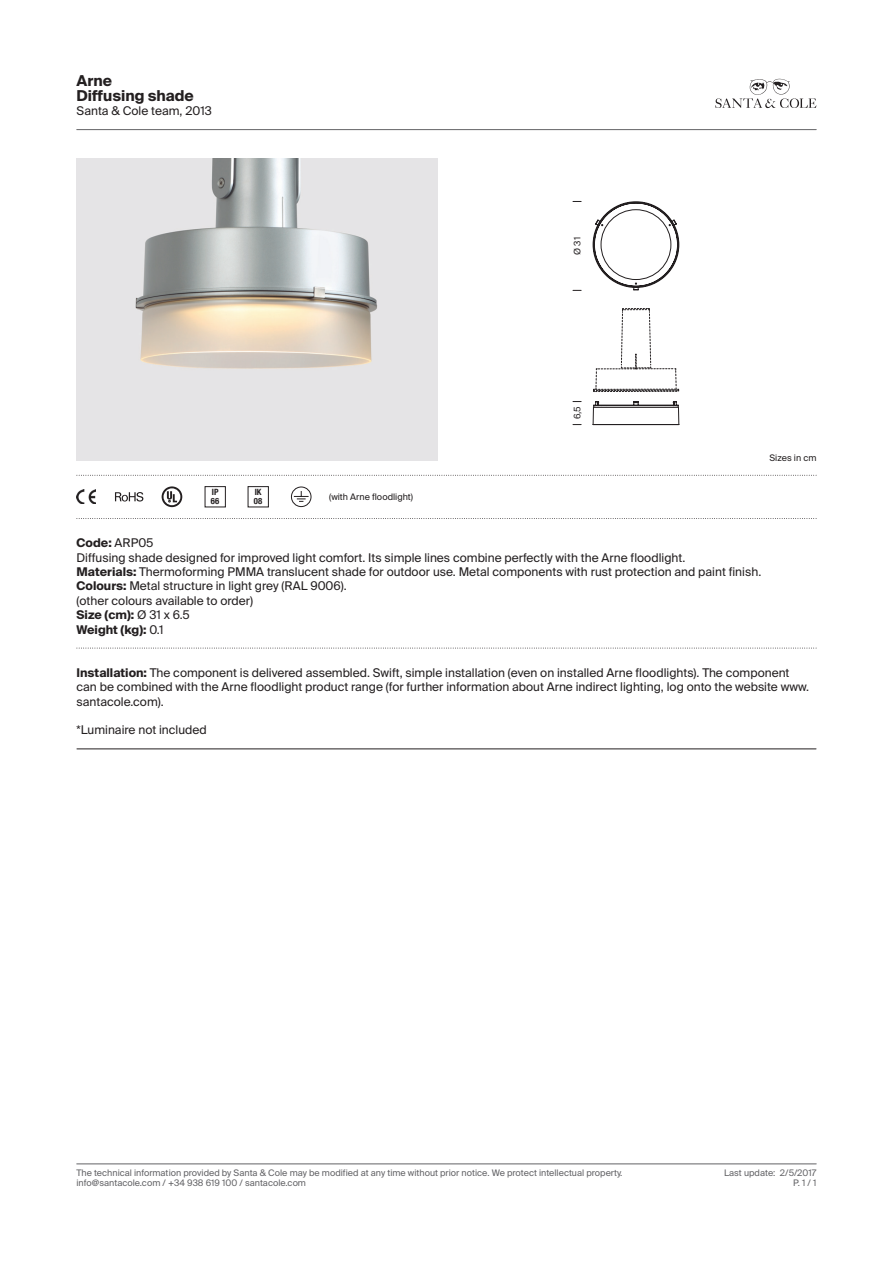
<style>
.page{position:relative;width:893px;height:1263px;background:#fff}
.page>*{position:absolute;margin:0;border:0;box-sizing:border-box;transform-origin:0 0}
.t1{font:700 15px/14.4px "Suisse Intl";color:#231f20}
.t2{font:12px/14.4px "Suisse Intl";color:#231f20}
.t3{font:9px/10.8px "Suisse Intl";color:#636366}
.t4{font:9px "Suisse Intl";color:#231f20}
.t5{font:700 condensed 8.55px/9px "Helvetica Neue";color:#231f20}
.s1{font-weight:700}
</style>
<div class="page">
<svg style="left:715px;top:79px;width:101px;height:29px"></svg>
<hr style="left:77px;top:129px;width:739px;height:1px;background:#636366">
<hr style="left:77px;top:1163px;width:739px;height:1px;background:#636366">
<img style="left:77px;top:158px;width:360px;height:303px">
<svg style="left:77px;top:475px;width:740px;height:1px"></svg>
<svg style="left:77px;top:518px;width:740px;height:1px"></svg>
<svg style="left:77px;top:648px;width:740px;height:1px"></svg>
<hr style="left:77px;top:748px;width:739px;height:1px;background:#231f20">
<img style="left:77px;top:490px;width:19px;height:14px">
<svg style="left:162px;top:486px;width:20px;height:21px"></svg>
<svg style="left:115px;top:492px;width:28px;height:9px"></svg>
<div style="left:291px;top:487px;width:20px;height:20px;border:1px solid #231f20;border-radius:50%"></div>
<svg style="left:294px;top:491px;width:15px;height:11px"></svg>
<svg style="left:593px;top:201px;width:86px;height:89px"></svg>
<svg style="left:593px;top:308px;width:86px;height:84px"></svg>
<svg style="left:593px;top:401px;width:86px;height:24px"></svg>
<hr style="left:593px;top:407px;width:85px;height:1px;background:#231f20">
<p class="t1" style="left:77px;top:74px;width:119px">Arne<br>Diffusing shade</p>
<p class="t2" style="left:77px;top:104px;width:137px">Santa &amp; Cole team, 2013</p>
<p class="t5" style="left:211px;top:487px;width:10px">IP<br>66</p>
<p class="t5" style="left:254px;top:487px;width:10px">IK<br>08</p>
<p class="t4" style="left:329px;top:492px;width:85px">(with Arne floodlight)</p>
<p class="t4" style="left:572px;top:255px;width:19px;rotate:-90deg">Ø 31</p>
<p class="t4" style="left:572px;top:419px;width:14px;rotate:-90deg">6,5</p>
<p class="t4" style="left:769px;top:452px;width:48px">Sizes in cm</p>
<p class="t2" style="left:77px;top:536px;width:686px"><span class="s1">Code:</span> ARP05<br>Diffusing shade designed for improved light comfort. Its simple lines combine perfectly with the Arne floodlight.<br><span class="s1">Materials:</span> Thermoforming PMMA translucent shade for outdoor use. Metal components with rust protection and paint finish.<br><span class="s1">Colours:</span> Metal structure in light grey (RAL 9006).<br>(other colours available to order)<br><span class="s1">Size (cm):</span> Ø 31 x 6.5<br><span class="s1">Weight (kg):</span> 0.1</p>
<p class="t2" style="left:77px;top:665px;width:734px"><span class="s1">Installation:</span> The component is delivered assembled. Swift, simple installation (even on installed Arne floodlights). The component can be combined with the Arne floodlight product range (for further information about Arne indirect lighting, log onto the website www. santacole.com).</p>
<p class="t2" style="left:77px;top:723px;width:132px">*Luminaire not included</p>
<p class="t3" style="left:77px;top:1167px;width:547px">The technical information provided by Santa &amp; Cole may be modified at any time without prior notice. We protect intellectual property. info@santacole.com / +34 938 619 100 / santacole.com</p>
<p class="t3" style="left:724px;top:1167px;width:94px">Last update: 2/5/2017</p>
<p class="t3" style="left:793px;top:1178px;width:25px">P. 1 / 1</p>
</div>
